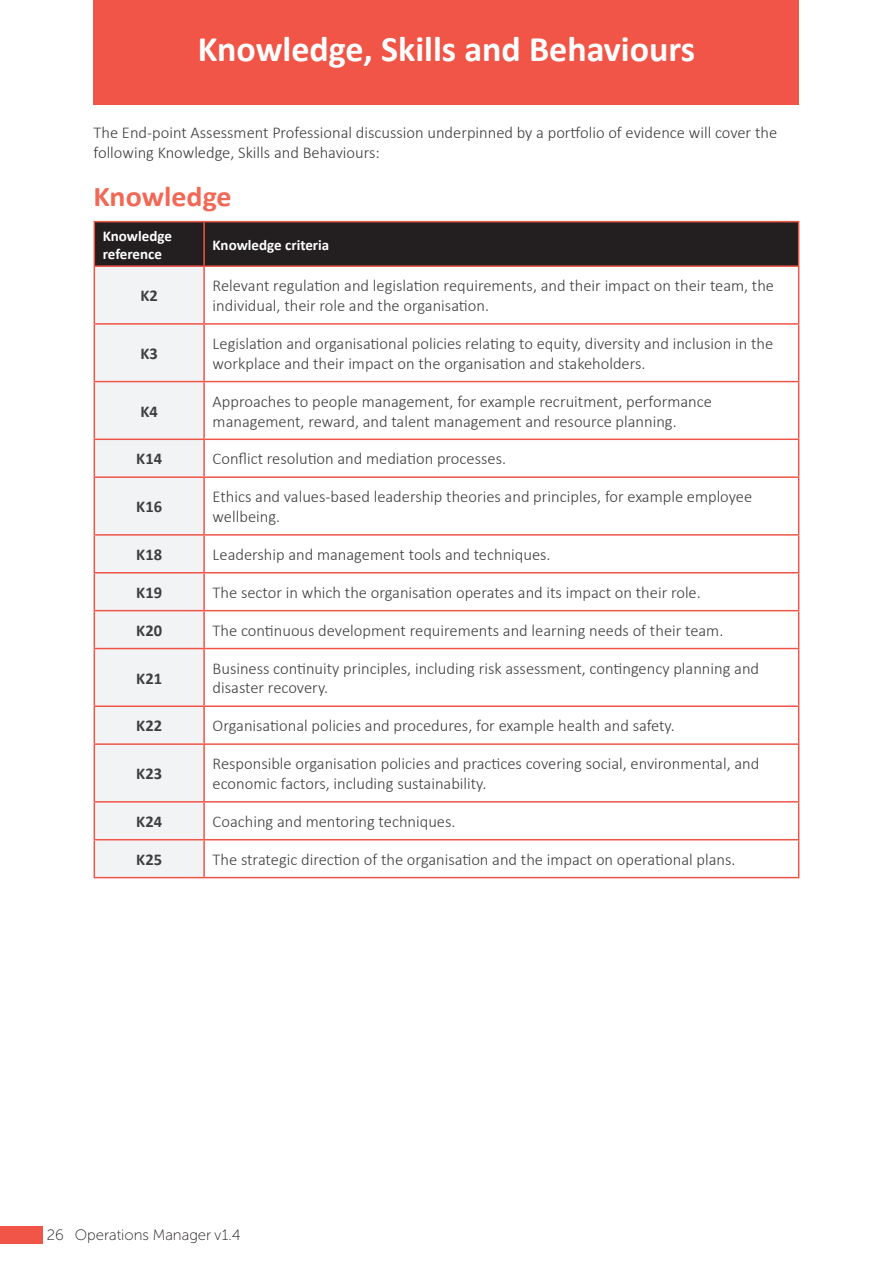
<style>
.page{position:relative;width:893px;height:1263px;background:#fff}
.page>*{position:absolute;margin:0;border:0;box-sizing:border-box;transform-origin:0 0}
.Headings{font:700 36px "Calibri";color:#fff}
.Sub_heading{font:700 28.65px "Calibri";color:#f26855;scale:1.05 1}
.body_text{font:300 16.5px/19.8px "Calibri";color:#3e3e3f}
.body_text-2{font:700 16.5px "Calibri";color:#3e3e3f}
.body_text-3{font:700 15px/18px "Calibri";color:#fff}
.t1{font:15px "Museo Sans Cyrl 100";color:#231f20}
</style>
<div class="page">
<div style="left:0;top:1227px;width:43px;height:17px;background:#f05547"></div>
<div style="left:95px;top:222px;width:703px;height:43px;background:#231f20"></div>
<div style="left:95px;top:267px;width:108px;height:610px;background:#f2f3f4"></div>
<svg style="left:205px;top:267px;width:593px;height:610px"></svg>
<hr style="left:94px;top:222px;width:1px;height:43px;background:#f05547">
<hr style="left:94px;top:221px;width:110px;height:1px;background:#f05547">
<hr style="left:203px;top:222px;width:2px;height:43px;background:#f05547">
<hr style="left:204px;top:221px;width:595px;height:1px;background:#f05547">
<hr style="left:798px;top:222px;width:1px;height:43px;background:#f05547">
<hr style="left:94px;top:267px;width:1px;height:56px;background:#f05547">
<hr style="left:94px;top:265px;width:110px;height:2px;background:#f05547">
<hr style="left:203px;top:267px;width:2px;height:56px;background:#f05547">
<hr style="left:204px;top:265px;width:595px;height:2px;background:#f05547">
<hr style="left:798px;top:267px;width:1px;height:56px;background:#f05547">
<hr style="left:94px;top:325px;width:1px;height:56px;background:#f05547">
<hr style="left:94px;top:323px;width:110px;height:2px;background:#f05547">
<hr style="left:203px;top:325px;width:2px;height:56px;background:#f05547">
<hr style="left:204px;top:323px;width:595px;height:2px;background:#f05547">
<hr style="left:798px;top:325px;width:1px;height:56px;background:#f05547">
<hr style="left:94px;top:382px;width:1px;height:56px;background:#f05547">
<hr style="left:94px;top:381px;width:110px;height:1px;background:#f05547">
<hr style="left:203px;top:382px;width:2px;height:56px;background:#f05547">
<hr style="left:204px;top:381px;width:595px;height:1px;background:#f05547">
<hr style="left:798px;top:382px;width:1px;height:56px;background:#f05547">
<hr style="left:94px;top:440px;width:1px;height:36px;background:#f05547">
<hr style="left:94px;top:478px;width:1px;height:56px;background:#f05547">
<hr style="left:94px;top:536px;width:1px;height:36px;background:#f05547">
<hr style="left:94px;top:573px;width:1px;height:37px;background:#f05547">
<hr style="left:94px;top:611px;width:1px;height:37px;background:#f05547">
<hr style="left:94px;top:649px;width:1px;height:56px;background:#f05547">
<hr style="left:94px;top:707px;width:1px;height:36px;background:#f05547">
<hr style="left:94px;top:745px;width:1px;height:56px;background:#f05547">
<hr style="left:94px;top:802px;width:1px;height:37px;background:#f05547">
<hr style="left:94px;top:840px;width:1px;height:37px;background:#f05547">
<hr style="left:94px;top:438px;width:110px;height:2px;background:#f05547">
<hr style="left:94px;top:476px;width:110px;height:2px;background:#f05547">
<hr style="left:94px;top:534px;width:110px;height:2px;background:#f05547">
<hr style="left:94px;top:572px;width:110px;height:1px;background:#f05547">
<hr style="left:94px;top:610px;width:110px;height:1px;background:#f05547">
<hr style="left:94px;top:648px;width:110px;height:1px;background:#f05547">
<hr style="left:94px;top:705px;width:110px;height:2px;background:#f05547">
<hr style="left:94px;top:743px;width:110px;height:2px;background:#f05547">
<hr style="left:94px;top:801px;width:110px;height:1px;background:#f05547">
<hr style="left:94px;top:839px;width:110px;height:1px;background:#f05547">
<hr style="left:94px;top:877px;width:110px;height:1px;background:#f05547">
<hr style="left:203px;top:440px;width:2px;height:36px;background:#f05547">
<hr style="left:203px;top:478px;width:2px;height:56px;background:#f05547">
<hr style="left:203px;top:536px;width:2px;height:36px;background:#f05547">
<hr style="left:203px;top:573px;width:2px;height:37px;background:#f05547">
<hr style="left:203px;top:611px;width:2px;height:37px;background:#f05547">
<hr style="left:203px;top:649px;width:2px;height:56px;background:#f05547">
<hr style="left:203px;top:707px;width:2px;height:36px;background:#f05547">
<hr style="left:203px;top:745px;width:2px;height:56px;background:#f05547">
<hr style="left:203px;top:802px;width:2px;height:37px;background:#f05547">
<hr style="left:203px;top:840px;width:2px;height:37px;background:#f05547">
<hr style="left:204px;top:438px;width:595px;height:2px;background:#f05547">
<hr style="left:798px;top:440px;width:1px;height:36px;background:#f05547">
<hr style="left:798px;top:478px;width:1px;height:56px;background:#f05547">
<hr style="left:798px;top:536px;width:1px;height:36px;background:#f05547">
<hr style="left:798px;top:573px;width:1px;height:37px;background:#f05547">
<hr style="left:798px;top:611px;width:1px;height:37px;background:#f05547">
<hr style="left:798px;top:649px;width:1px;height:56px;background:#f05547">
<hr style="left:798px;top:707px;width:1px;height:36px;background:#f05547">
<hr style="left:798px;top:745px;width:1px;height:56px;background:#f05547">
<hr style="left:798px;top:802px;width:1px;height:37px;background:#f05547">
<hr style="left:798px;top:840px;width:1px;height:37px;background:#f05547">
<hr style="left:204px;top:476px;width:595px;height:2px;background:#f05547">
<hr style="left:204px;top:534px;width:595px;height:2px;background:#f05547">
<hr style="left:204px;top:572px;width:595px;height:1px;background:#f05547">
<hr style="left:204px;top:610px;width:595px;height:1px;background:#f05547">
<hr style="left:204px;top:648px;width:595px;height:1px;background:#f05547">
<hr style="left:204px;top:705px;width:595px;height:2px;background:#f05547">
<hr style="left:204px;top:743px;width:595px;height:2px;background:#f05547">
<hr style="left:204px;top:801px;width:595px;height:1px;background:#f05547">
<hr style="left:204px;top:839px;width:595px;height:1px;background:#f05547">
<hr style="left:204px;top:877px;width:595px;height:1px;background:#f05547">
<div style="left:94px;top:0;width:705px;height:104px;background:#f05547"></div>
<p class="Headings" style="left:198px;top:23px;width:499px">Knowledge, Skills and Behaviours</p>
<p class="body_text" style="left:94px;top:122px;width:685px">The End-point Assessment Professional discussion underpinned by a portfolio of evidence will cover the following Knowledge, Skills and Behaviours:</p>
<p class="Sub_heading" style="left:94px;top:177px;width:133px">Knowledge</p>
<p class="body_text-3" style="left:103px;top:226px;width:71px">Knowledge reference</p>
<p class="body_text-3" style="left:213px;top:235px;width:118px">Knowledge criteria</p>
<p class="body_text-2" style="left:141px;top:284px;width:19px">K2</p>
<p class="body_text" style="left:213px;top:276px;width:563px">Relevant regulation and legislation requirements, and their impact on their team, the individual, their role and the organisation.</p>
<p class="body_text-2" style="left:141px;top:342px;width:19px">K3</p>
<p class="body_text" style="left:213px;top:333px;width:562px">Legislation and organisational policies relating to equity, diversity and inclusion in the workplace and their impact on the organisation and stakeholders.</p>
<p class="body_text-2" style="left:141px;top:399px;width:19px">K4</p>
<p class="body_text" style="left:213px;top:391px;width:501px">Approaches to people management, for example recruitment, performance management, reward, and talent management and resource planning.</p>
<p class="body_text-2" style="left:136px;top:447px;width:27px">K14</p>
<p class="body_text" style="left:213px;top:449px;width:295px">Conflict resolution and mediation processes.</p>
<p class="body_text-2" style="left:136px;top:495px;width:27px">K16</p>
<p class="body_text" style="left:213px;top:487px;width:541px">Ethics and values-based leadership theories and principles, for example employee wellbeing.</p>
<p class="body_text-2" style="left:136px;top:543px;width:27px">K18</p>
<p class="body_text" style="left:213px;top:544px;width:339px">Leadership and management tools and techniques.</p>
<p class="body_text-2" style="left:136px;top:581px;width:27px">K19</p>
<p class="body_text" style="left:213px;top:582px;width:490px">The sector in which the organisation operates and its impact on their role.</p>
<p class="body_text-2" style="left:136px;top:619px;width:27px">K20</p>
<p class="body_text" style="left:213px;top:620px;width:512px">The continuous development requirements and learning needs of their team.</p>
<p class="body_text-2" style="left:136px;top:666px;width:27px">K21</p>
<p class="body_text" style="left:213px;top:658px;width:548px">Business continuity principles, including risk assessment, contingency planning and disaster recovery.</p>
<p class="body_text-2" style="left:136px;top:714px;width:27px">K22</p>
<p class="body_text" style="left:213px;top:716px;width:464px">Organisational policies and procedures, for example health and safety.</p>
<p class="body_text-2" style="left:136px;top:762px;width:27px">K23</p>
<p class="body_text" style="left:213px;top:754px;width:548px">Responsible organisation policies and practices covering social, environmental, and economic factors, including sustainability.</p>
<p class="body_text-2" style="left:136px;top:810px;width:27px">K24</p>
<p class="body_text" style="left:213px;top:811px;width:244px">Coaching and mentoring techniques.</p>
<p class="body_text-2" style="left:136px;top:848px;width:27px">K25</p>
<p class="body_text" style="left:213px;top:849px;width:524px">The strategic direction of the organisation and the impact on operational plans.</p>
<p class="t1" style="left:47px;top:1226px;width:195px">26 Operations Manager v1.4</p>
</div>
